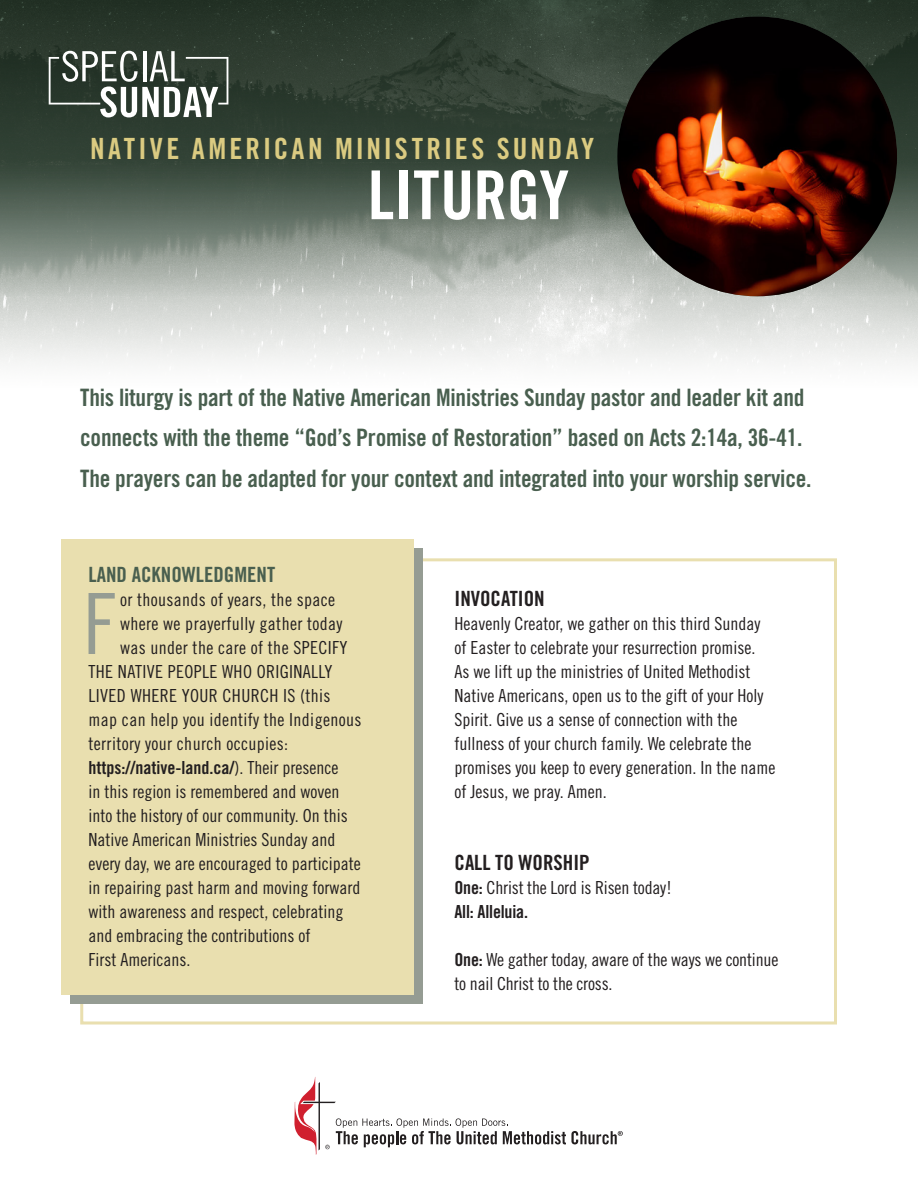
<style>
.page{position:relative;width:918px;height:1188px;background:#fff}
.page>*{position:absolute;margin:0;border:0;box-sizing:border-box;transform-origin:0 0}
._2020_KIT_Body_Text{font:84.45px "Trade Gothic LT Std Cn 18";color:#959c93}
.t1{font:67.5px "Trade Gothic LT Std Bd Cn 20";letter-spacing:-.005em;color:#fff}
.t2{font:29.25px "Trade Gothic LT Std Bd Cn 20";letter-spacing:.105em;color:#dbcb81}
._2020_KIT_Intro{font:24px/40.5px "Trade Gothic LT Std Bd Cn 20";letter-spacing:-.01em;color:#495f4f}
._2020_KIT_Body_Text-2{font:21px "Trade Gothic LT Std Bd Cn 20";color:#231f20}
._2020_KIT_Body_Text-3{font:21px "Trade Gothic LT Std Bd Cn 20";color:#495f4f}
._2020_KIT_Body_Text-4{font:18px/24px "Trade Gothic LT Std Cn 18";color:#231f20}
._2020_KIT_Body_Text-5{font:18px "Trade Gothic LT Std Cn 18";letter-spacing:.02em;color:#231f20}
._2020_KIT_Body_Text-6{font:18px "Trade Gothic LT Std Bd Cn 20";color:#231f20}
.s1{font-family:"Trade Gothic LT Std Cn 18"}
.s2{font-family:"Trade Gothic LT Std Bd Cn 20"}
</style>
<div class="page">
<img style="left:0;top:0;width:918px;height:365px">
<svg style="left:294px;top:1077px;width:329px;height:78px"></svg>
<img style="left:617px;top:16px;width:280px;height:280px;border-radius:140px">
<div style="left:70px;top:549px;width:352px;height:455px;background:#959c93"></div>
<div style="left:62px;top:539px;width:352px;height:455px;background:#e9dfaf"></div>
<svg style="left:49px;top:51px;width:179px;height:66px"></svg>
<p class="t2" style="left:90px;top:131px;width:506px">NATIVE AMERICAN MINISTRIES SUNDAY</p>
<p class="t1" style="left:368px;top:154px;width:203px">LITURGY</p>
<p class="_2020_KIT_Intro" style="left:80px;top:377px;width:733px">This liturgy is part of the Native American Ministries Sunday pastor and leader kit and connects with the theme “God’s Promise of Restoration” based on Acts 2:14a, 36-41.<br>The prayers can be adapted for your context and integrated into your worship service.</p>
<p class="_2020_KIT_Body_Text-3" style="left:89px;top:562px;width:188px">LAND ACKNOWLEDGMENT</p>
<p class="_2020_KIT_Body_Text" style="left:83px;top:574px;width:34px">F</p>
<p class="_2020_KIT_Body_Text-5" style="left:120px;top:589px;width:217px">or thousands of years, the space</p>
<p class="_2020_KIT_Body_Text-5" style="left:120px;top:613px;width:224px">where we prayerfully gather today</p>
<p class="_2020_KIT_Body_Text-5" style="left:120px;top:637px;width:229px">was under the care of the SPECIFY</p>
<p class="_2020_KIT_Body_Text-5" style="left:89px;top:661px;width:246px">THE NATIVE PEOPLE WHO ORIGINALLY</p>
<p class="_2020_KIT_Body_Text-5" style="left:89px;top:685px;width:244px">LIVED WHERE YOUR CHURCH IS (this</p>
<p class="_2020_KIT_Body_Text-5" style="left:89px;top:709px;width:274px">map can help you identify the Indigenous</p>
<p class="_2020_KIT_Body_Text-5" style="left:89px;top:733px;width:201px">territory your church occupies:</p>
<p class="_2020_KIT_Body_Text-6" style="left:89px;top:757px;width:251px">https://native-land.ca/<span class="s1">). Their presence</span></p>
<p class="_2020_KIT_Body_Text-4" style="left:89px;top:779px;width:252px">in this region is remembered and woven</p>
<p class="_2020_KIT_Body_Text-4" style="left:89px;top:803px;width:261px">into the history of our community. On this</p>
<p class="_2020_KIT_Body_Text-4" style="left:89px;top:827px;width:248px">Native American Ministries Sunday and</p>
<p class="_2020_KIT_Body_Text-4" style="left:89px;top:851px;width:274px">every day, we are encouraged to participate</p>
<p class="_2020_KIT_Body_Text-4" style="left:89px;top:875px;width:273px">in repairing past harm and moving forward</p>
<p class="_2020_KIT_Body_Text-4" style="left:89px;top:899px;width:256px">with awareness and respect, celebrating</p>
<p class="_2020_KIT_Body_Text-4" style="left:89px;top:923px;width:223px">and embracing the contributions of</p>
<p class="_2020_KIT_Body_Text-4" style="left:89px;top:947px;width:103px">First Americans.</p>
<p class="_2020_KIT_Body_Text-2" style="left:454px;top:586px;width:92px">INVOCATION</p>
<p class="_2020_KIT_Body_Text-4" style="left:454px;top:611px;width:322px">Heavenly Creator, we gather on this third Sunday of Easter to celebrate your resurrection promise.<br>As we lift up the ministries of United Methodist Native Americans, open us to the gift of your Holy Spirit. Give us a sense of connection with the fullness of your church family. We celebrate the promises you keep to every generation. In the name of Jesus, we pray. Amen.</p>
<p class="_2020_KIT_Body_Text-2" style="left:454px;top:850px;width:137px">CALL TO WORSHIP</p>
<p class="_2020_KIT_Body_Text-4" style="left:454px;top:875px;width:219px"><span class="s2">One:</span> Christ the Lord is Risen today!</p>
<p class="_2020_KIT_Body_Text-6" style="left:454px;top:901px;width:75px">All: Alleluia.</p>
<p class="_2020_KIT_Body_Text-4" style="left:454px;top:947px;width:325px"><span class="s2">One:</span> We gather today, aware of the ways we continue to nail Christ to the cross.</p>
</div>
